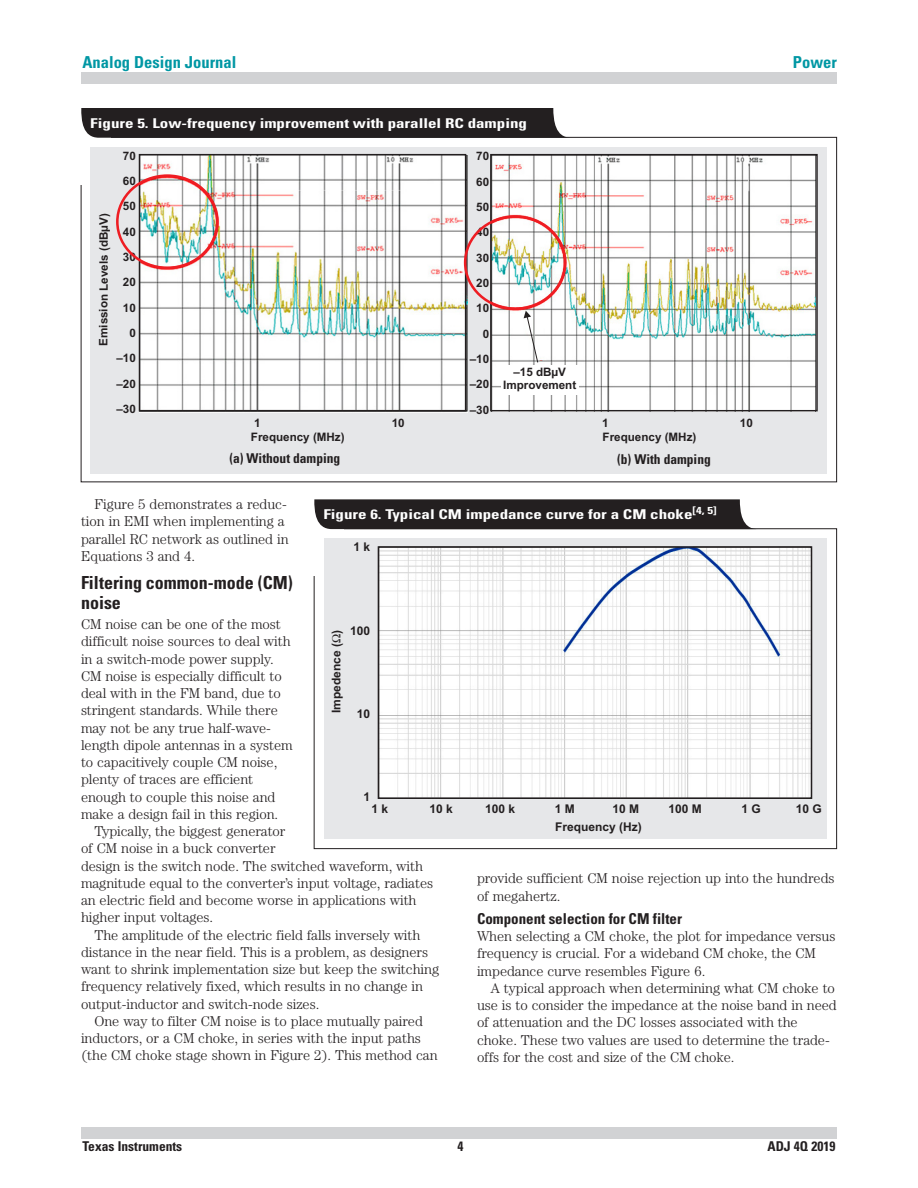
<style>
.page{position:relative;width:918px;height:1188px;background:#fff}
.page>*{position:absolute;margin:0;border:0;box-sizing:border-box;transform-origin:0 0}
.t1{font:700 condensed 18px/19.5px "Univers";color:#231f20}
.t2{font:700 condensed 16.5px "Univers";color:#0097a4}
.t3{font:700 condensed 15px "Univers";color:#231f20}
.t4{font:300 14.25px/17.2px "Century";letter-spacing:-.005em;color:#231f20}
.t5{font:700 condensed 13.5px "Univers";color:#fff;scale:1.26 1}
.t6{font:700 condensed 13.5px "Univers";color:#231f20}
.t7{font:700 12px "Arial";color:#231f20}
.t8{font:700 11.7px/25.3px "Arial";color:#231f20;text-align:right}
</style>
<div class="page">
<div style="left:81px;top:1127px;width:756px;height:11px;background:#d1d2d4"></div>
<div style="left:81px;top:73px;width:756px;height:11px;background:#d1d2d4"></div>
<svg style="left:81px;top:108px;width:490px;height:30px;background:#2b2728"></svg>
<div style="left:91px;top:147px;width:736px;height:327px;background:#e6e7e9"></div>
<img style="left:140px;top:155px;width:328px;height:257px">
<div style="left:139px;top:154px;width:327px;height:257px;border:1px solid #231f20"></div>
<img style="left:491px;top:156px;width:325px;height:256px">
<div style="left:490px;top:154px;width:328px;height:257px;border:1px solid #231f20"></div>
<img style="left:116px;top:173px;width:452px;height:138px">
<svg style="left:524px;top:311px;width:15px;height:52px"></svg>
<div style="left:501px;top:365px;width:78px;height:30px;background:#fff"></div>
<svg style="left:314px;top:499px;width:444px;height:30px;background:#2e2a2b"></svg>
<div style="left:324px;top:538px;width:503px;height:301px;background:#e6e7e9"></div>
<img style="left:381px;top:549px;width:428px;height:247px">
<div style="left:378px;top:546px;width:434px;height:253px;border:2px solid #231f20"></div>
<p class="t2" style="left:82px;top:52px;width:155px">Analog Design Journal</p>
<p class="t2" style="left:793px;top:52px;width:46px">Power</p>
<p class="t5" style="left:90px;top:114px;width:348px">Figure 5. Low-frequency improvement with parallel RC damping</p>
<p class="t8" style="left:116px;top:144px;width:21px">70<br>60<br>50<br>40<br>30<br>20<br>10<br>0 –10 –20 –30</p>
<p class="t8" style="left:470px;top:145px;width:21px">70<br>60<br>50<br>40<br>30<br>20<br>10<br>0 –10 –20 –30</p>
<p class="t8" style="left:254px;top:411px;width:8px">1</p>
<p class="t8" style="left:392px;top:411px;width:14px">10</p>
<p class="t8" style="left:602px;top:411px;width:8px">1</p>
<p class="t8" style="left:740px;top:411px;width:14px">10</p>
<p class="t8" style="left:92px;top:346px;width:134px;rotate:-90deg">Emission Levels (dBµV)</p>
<p class="t8" style="left:503px;top:367px;width:75px;line-height:13px;text-align:center">–15 dBµV<br>Improvement</p>
<p class="t8" style="left:251px;top:425px;width:95px">Frequency (MHz)</p>
<p class="t8" style="left:603px;top:425px;width:95px">Frequency (MHz)</p>
<p class="t6" style="left:229px;top:450px;width:113px">(a) Without damping</p>
<p class="t6" style="left:617px;top:451px;width:95px">(b) With damping</p>
<p class="t5" style="left:323px;top:506px;width:314px">Figure 6. Typical CM impedance curve for a CM choke<sup>[4,</sup> <sup>5]</sup></p>
<p class="t4" style="left:81px;top:495px;width:209px;text-indent:14px">Figure 5 demonstrates a reduc&shy;tion in EMI when implementing a parallel RC network as outlined in<br>Equations 3 and 4.</p>
<p class="t1" style="left:81px;top:573px;width:213px">Filtering common-mode (CM) noise</p>
<p class="t4" style="left:81px;top:615px;width:213px">CM noise can be one of the most difficult noise sources to deal with in a switch-mode power supply.<br>CM noise is especially difficult to deal with in the FM band, due to stringent standards. While there may not be any true half-wave&shy;length dipole antennas in a system to capacitively couple CM noise, plenty of traces are efficient enough to couple this noise and make a design fail in this region.</p>
<p class="t4" style="left:81px;top:822px;width:354px;text-indent:14px">Typically, the biggest generator<br>of CM noise in a buck converter<br>design is the switch node. The switched waveform, with magnitude equal to the converter’s input voltage, radiates an electric field and become worse in applications with higher input voltages.</p>
<p class="t4" style="left:81px;top:926px;width:360px;text-indent:14px">The amplitude of the electric field falls inversely with distance in the near field. This is a problem, as designers want to shrink implementation size but keep the switching frequency relatively fixed, which results in no change in output-inductor and switch-node sizes.</p>
<p class="t4" style="left:81px;top:1012px;width:358px;text-indent:14px">One way to filter CM noise is to place mutually paired inductors, or a CM choke, in series with the input paths (the CM choke stage shown in Figure 2). This method can</p>
<p class="t7" style="left:354px;top:543px;width:18px">1 k</p>
<p class="t7" style="left:350px;top:626px;width:22px">100</p>
<p class="t7" style="left:332px;top:713px;width:85px;rotate:-90deg">Impedence ( )</p>
<p class="t7" style="left:357px;top:709px;width:15px">10</p>
<p class="t7" style="left:364px;top:792px;width:8px">1</p>
<p class="t7" style="left:555px;top:805px;width:22px">1 M</p>
<p class="t7" style="left:613px;top:805px;width:28px">10 M</p>
<p class="t7" style="left:668px;top:805px;width:35px">100 M</p>
<p class="t7" style="left:741px;top:805px;width:21px">1 G</p>
<p class="t7" style="left:796px;top:805px;width:28px">10 G</p>
<p class="t7" style="left:555px;top:823px;width:88px">Frequency (Hz)</p>
<p class="t7" style="left:372px;top:805px;width:18px">1 k</p>
<p class="t7" style="left:429px;top:805px;width:25px">10 k</p>
<p class="t7" style="left:485px;top:805px;width:32px">100 k</p>
<p class="t4" style="left:477px;top:870px;width:359px">provide sufficient CM noise rejection up into the hundreds of megahertz.</p>
<p class="t3" style="left:477px;top:909px;width:207px">Component selection for CM filter</p>
<p class="t4" style="left:477px;top:928px;width:360px">When selecting a CM choke, the plot for impedance versus frequency is crucial. For a wideband CM choke, the CM impedance curve resembles Figure 6.</p>
<p class="t4" style="left:477px;top:979px;width:361px;text-indent:14px">A typical approach when determining what CM choke to use is to consider the impedance at the noise band in need of attenuation and the DC losses associated with the choke. These two values are used to determine the trade&shy;offs for the cost and size of the CM choke.</p>
<p class="t6" style="left:82px;top:1138px;width:101px">Texas Instruments</p>
<p class="t6" style="left:458px;top:1138px;width:7px">4</p>
<p class="t6" style="left:767px;top:1138px;width:70px">ADJ 4Q 2019</p>
</div>
